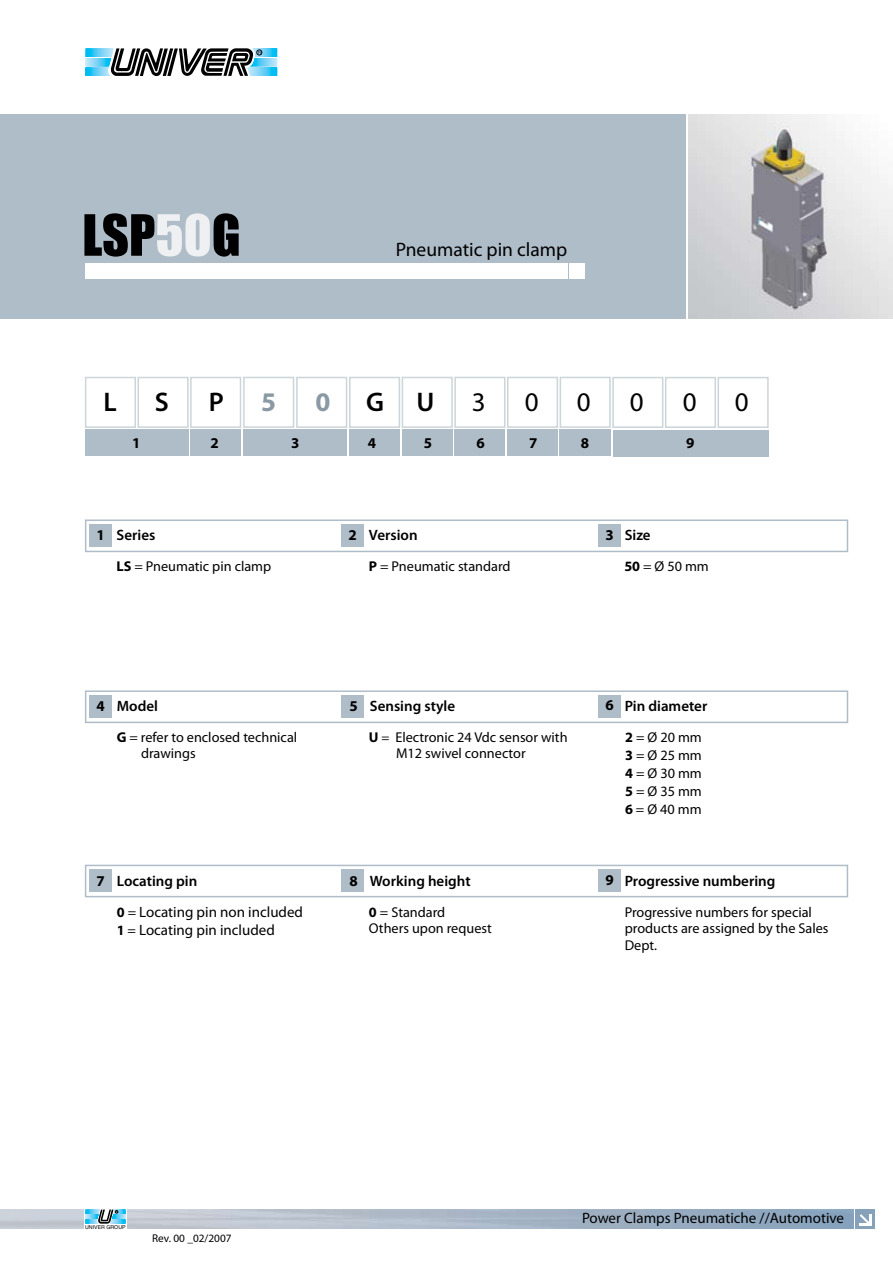
<style>
.page{position:relative;width:893px;height:1263px;background:#fff}
.page>*{position:absolute;margin:0;border:0;box-sizing:border-box;transform-origin:0 0}
.t1{font:52.5px "Impact";color:#000}
.t2{font:27px "Myriad Pro";color:#000}
.t3{font:600 27px "Myriad Pro";color:#000}
.t4{font:700 27px "Myriad Pro";color:#8a99a3}
.t5{font:19.5px "Myriad Pro";color:#000}
.t6{font:15px/31.8px "Myriad Pro";color:#000}
.t7{font:600 15px "Myriad Pro";color:#000}
.t8{font:700 15px "Myriad Pro";color:#000}
.t9{font:14.25px/16.5px "Myriad Pro";color:#000}
.t10{font:11.25px "Myriad Pro";color:#000}
.t11{font:5.25px "Helvetica";color:#000}
.s1{color:#eef0f2}
.s2{font-weight:700}
.s3{font-size:13.5px}
.s4{font-weight:600}
.s5{font-weight:700;font-size:14.25px}
.s6{font-size:14.25px}
</style>
<div class="page">
<svg style="left:85px;top:48px;width:193px;height:28px"></svg>
<div style="left:0;top:114px;width:686px;height:204px;background:#afbdc9"></div>
<div style="left:85px;top:377px;width:51px;height:51px;border:2px solid #ccd5d9"></div>
<div style="left:138px;top:377px;width:51px;height:51px;border:2px solid #ccd5d9"></div>
<div style="left:85px;top:430px;width:104px;height:26px;background:#afbdc9"></div>
<div style="left:85px;top:519px;width:763px;height:33px;border:2px solid #afbdc9"></div>
<div style="left:90px;top:525px;width:22px;height:22px;background:#afbdc9"></div>
<div style="left:599px;top:525px;width:22px;height:22px;background:#afbdc9"></div>
<div style="left:342px;top:525px;width:22px;height:22px;background:#afbdc9"></div>
<svg style="left:85px;top:1209px;width:41px;height:14px"></svg>
<svg style="left:856px;top:1209px;width:19px;height:19px"></svg>
<svg style="left:860px;top:1214px;width:11px;height:11px"></svg>
<div style="left:190px;top:377px;width:51px;height:51px;border:2px solid #ccd5d9"></div>
<div style="left:85px;top:690px;width:763px;height:33px;border:2px solid #afbdc9"></div>
<div style="left:89px;top:695px;width:23px;height:23px;background:#afbdc9"></div>
<div style="left:342px;top:695px;width:22px;height:22px;background:#afbdc9"></div>
<div style="left:599px;top:695px;width:22px;height:22px;background:#afbdc9"></div>
<div style="left:85px;top:865px;width:763px;height:32px;border:2px solid #afbdc9"></div>
<div style="left:89px;top:869px;width:23px;height:23px;background:#afbdc9"></div>
<div style="left:85px;top:264px;width:482px;height:15px;background:#fff"></div>
<div style="left:570px;top:264px;width:15px;height:15px;background:#fff"></div>
<div style="left:243px;top:377px;width:51px;height:51px;border:2px solid #ccd5d9"></div>
<div style="left:191px;top:430px;width:50px;height:26px;background:#afbdc9"></div>
<div style="left:402px;top:377px;width:51px;height:51px;border:2px solid #ccd5d9"></div>
<div style="left:349px;top:377px;width:51px;height:51px;border:2px solid #ccd5d9"></div>
<div style="left:244px;top:430px;width:103px;height:26px;background:#afbdc9"></div>
<div style="left:454px;top:377px;width:51px;height:51px;border:2px solid #ccd5d9"></div>
<div style="left:507px;top:377px;width:51px;height:51px;border:2px solid #ccd5d9"></div>
<div style="left:560px;top:377px;width:51px;height:51px;border:2px solid #ccd5d9"></div>
<div style="left:349px;top:430px;width:51px;height:26px;background:#afbdc9"></div>
<div style="left:402px;top:430px;width:51px;height:26px;background:#afbdc9"></div>
<div style="left:612px;top:377px;width:51px;height:51px;border:2px solid #ccd5d9"></div>
<div style="left:613px;top:430px;width:156px;height:26px;background:#afbdc9"></div>
<div style="left:665px;top:377px;width:51px;height:51px;border:2px solid #ccd5d9"></div>
<div style="left:717px;top:377px;width:52px;height:51px;border:2px solid #ccd5d9"></div>
<div style="left:296px;top:377px;width:51px;height:51px;border:2px solid #ccd5d9"></div>
<div style="left:342px;top:869px;width:22px;height:23px;background:#afbdc9"></div>
<div style="left:599px;top:869px;width:22px;height:23px;background:#afbdc9"></div>
<div style="left:454px;top:430px;width:51px;height:26px;background:#afbdc9"></div>
<div style="left:507px;top:430px;width:51px;height:26px;background:#afbdc9"></div>
<div style="left:560px;top:430px;width:51px;height:26px;background:#afbdc9"></div>
<img style="left:689px;top:114px;width:204px;height:204px">
<h1 class="t1" style="left:82px;top:194px;width:160px">LSP<span class="s1">50</span>G</h1>
<h3 class="t5" style="left:396px;top:239px;width:173px">Pneumatic pin clamp</h3>
<h2 class="t3" style="left:104px;top:387px;width:15px">L</h2>
<h2 class="t3" style="left:155px;top:387px;width:16px">S</h2>
<p class="t8" style="left:132px;top:435px;width:10px">1</p>
<h2 class="t3" style="left:209px;top:387px;width:17px">P</h2>
<p class="t8" style="left:210px;top:435px;width:10px">2</p>
<h2 class="t3" style="left:366px;top:387px;width:70px">G U</h2>
<h2 class="t2" style="left:472px;top:387px;width:15px">3</h2>
<h2 class="t2" style="left:525px;top:387px;width:15px">0</h2>
<h2 class="t2" style="left:577px;top:387px;width:15px">0</h2>
<h2 class="t4" style="left:315px;top:387px;width:16px">0</h2>
<h2 class="t4" style="left:261px;top:387px;width:16px">5</h2>
<h2 class="t2" style="left:630px;top:387px;width:15px">0</h2>
<h2 class="t2" style="left:683px;top:387px;width:15px">0</h2>
<h2 class="t2" style="left:735px;top:387px;width:15px">0</h2>
<p class="t8" style="left:291px;top:435px;width:10px">3</p>
<p class="t8" style="left:476px;top:435px;width:10px">6</p>
<p class="t8" style="left:529px;top:435px;width:10px">7</p>
<p class="t8" style="left:581px;top:435px;width:10px">8</p>
<p class="t8" style="left:368px;top:435px;width:10px">4</p>
<p class="t8" style="left:424px;top:435px;width:10px">5</p>
<p class="t8" style="left:686px;top:435px;width:10px">9</p>
<p class="t7" style="left:97px;top:527px;width:60px"><span class="s2">1</span> Series</p>
<p class="t7" style="left:348px;top:527px;width:71px"><span class="s2">2</span> Version</p>
<p class="t7" style="left:605px;top:527px;width:47px"><span class="s2">3</span> Size</p>
<p class="t9" style="left:117px;top:558px;width:156px"><span class="s2">LS</span> = Pneumatic pin clamp</p>
<p class="t9" style="left:369px;top:558px;width:143px"><span class="s2">P</span> = Pneumatic standard</p>
<p class="t9" style="left:624px;top:558px;width:86px"><span class="s2">50</span> = Ø 50 mm</p>
<p class="t8" style="left:349px;top:698px;width:10px">5</p>
<p class="t7" style="left:605px;top:698px;width:103px"><span class="s2">6</span> Pin diameter</p>
<p class="t9" style="left:625px;top:728px;width:78px;line-height:18px;text-align:justify"><span class="s2">2</span> = Ø 20 mm <span class="s2">3</span> = Ø 25 mm <span class="s2">4</span> = Ø 30 mm <span class="s2">5</span> = Ø 35 mm <span class="s2">6</span> = Ø 40 mm</p>
<p class="t7" style="left:97px;top:698px;width:63px"><span class="s2">4</span> Model</p>
<p class="t7" style="left:370px;top:698px;width:87px">Sensing style</p>
<p class="t9" style="left:141px;top:729px;width:158px;text-indent:-24px"><span class="s2">G</span> = refer to enclosed technical drawings</p>
<p class="t9" style="left:396px;top:729px;width:173px;text-indent:-27px"><span class="s2">U</span> <span class="s3">=</span> Electronic 24 Vdc sensor with<br>M12 swivel connector</p>
<p class="t6" style="left:117px;top:865px;width:188px;text-indent:-20px"><span class="s2">7</span> <span class="s4">Locating pin<br></span><span class="s5">0</span> <span class="s6">=</span> Locating pin non included</p>
<p class="t6" style="left:117px;top:915px;width:160px"><span class="s5">1</span> <span class="s6">=</span> Locating pin included</p>
<p class="t7" style="left:349px;top:872px;width:123px"><span class="s2">8</span> Working height</p>
<p class="t8" style="left:605px;top:871px;width:10px">9</p>
<p class="t9" style="left:369px;top:904px;width:124px"><span class="s2">0</span> = Standard<br>Others upon request</p>
<p class="t7" style="left:625px;top:872px;width:152px">Progressive numbering</p>
<p class="t9" style="left:625px;top:904px;width:205px">Progressive numbers for special products are assigned by the Sales<br>Dept.</p>
<p class="t11" style="left:85px;top:1224px;width:42px">UNIVER GROUP</p>
<p class="t10" style="left:152px;top:1232px;width:81px">Rev. 00 _02/2007</p>
<p class="t6" style="left:582px;top:1203px;width:264px">Power Clamps Pneumatiche //Automotive</p>
</div>
